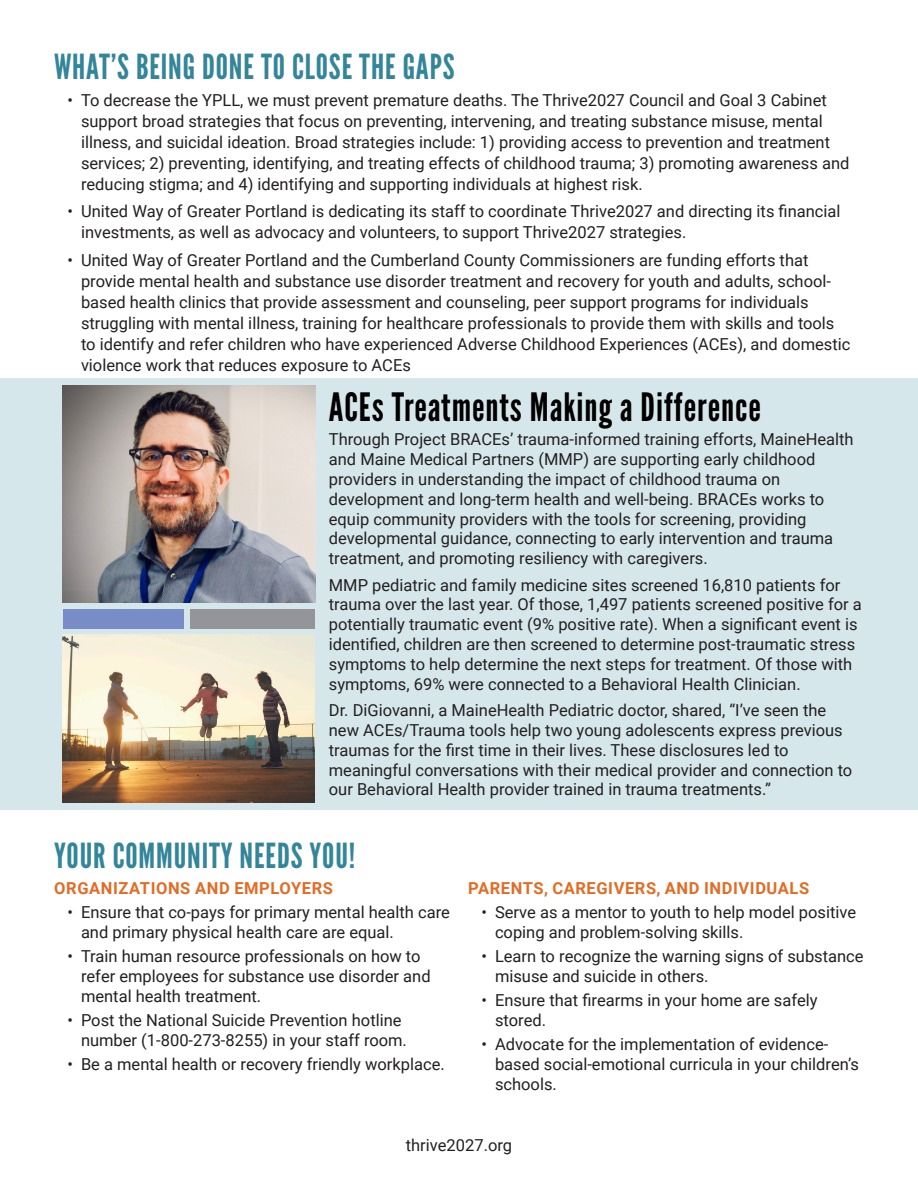
<style>
.page{position:relative;width:918px;height:1188px;background:#fff}
.page>*{position:absolute;margin:0;border:0;box-sizing:border-box;transform-origin:0 0}
.t1{font:39px "League Gothic";letter-spacing:.025em;color:#000}
.t2{font:34.5px "League Gothic";letter-spacing:.025em;color:#33859a}
.t3{font:16.5px/19.8px "Roboto";color:#231f20}
.t4{font:700 16.5px "Roboto";letter-spacing:.035em;color:#e16c25}
</style>
<div class="page">
<div style="left:0;top:378px;width:918px;height:432px;background:#d6e7eb"></div>
<img style="left:63px;top:386px;width:252px;height:216px">
<div style="left:63px;top:609px;width:121px;height:19px;background:#788dc7"></div>
<div style="left:190px;top:609px;width:125px;height:19px;background:#939598"></div>
<img style="left:63px;top:635px;width:252px;height:167px">
<p class="t2" style="left:54px;top:47px;width:402px">WHAT’S BEING DONE TO CLOSE THE GAPS</p>
<p class="t3" style="left:81px;top:89px;width:770px;line-height:21px;text-indent:-14px">• To decrease the YPLL, we must prevent premature deaths. The Thrive2027 Council and Goal 3 Cabinet support broad strategies that focus on preventing, intervening, and treating substance misuse, mental illness, and suicidal ideation. Broad strategies include: 1) providing access to prevention and treatment services; 2) preventing, identifying, and treating effects of childhood trauma; 3) promoting awareness and reducing stigma; and 4) identifying and supporting individuals at highest risk.</p>
<p class="t3" style="left:81px;top:200px;width:761px;line-height:21px;text-indent:-14px">• United Way of Greater Portland is dedicating its staff to coordinate Thrive2027 and directing its financial investments, as well as advocacy and volunteers, to support Thrive2027 strategies.</p>
<p class="t3" style="left:81px;top:249px;width:771px;line-height:21px;text-indent:-14px">• United Way of Greater Portland and the Cumberland County Commissioners are funding efforts that provide mental health and substance use disorder treatment and recovery for youth and adults, school&shy;based health clinics that provide assessment and counseling, peer support programs for individuals struggling with mental illness, training for healthcare professionals to provide them with skills and tools to identify and refer children who have experienced Adverse Childhood Experiences (ACEs), and domestic violence work that reduces exposure to ACEs</p>
<p class="t1" style="left:329px;top:384px;width:434px">ACEs Treatments Making a Difference</p>
<p class="t3" style="left:329px;top:429px;width:526px">Through Project BRACEs’ trauma-informed training efforts, MaineHealth and Maine Medical Partners (MMP) are supporting early childhood providers in understanding the impact of childhood trauma on development and long-term health and well-being. BRACEs works to equip community providers with the tools for screening, providing developmental guidance, connecting to early intervention and trauma treatment, and promoting resiliency with caregivers.</p>
<p class="t3" style="left:329px;top:574px;width:534px">MMP pediatric and family medicine sites screened 16,810 patients for trauma over the last year. Of those, 1,497 patients screened positive for a potentially traumatic event (9% positive rate). When a significant event is identified, children are then screened to determine post-traumatic stress symptoms to help determine the next steps for treatment. Of those with symptoms, 69% were connected to a Behavioral Health Clinician.</p>
<p class="t3" style="left:329px;top:700px;width:525px">Dr. DiGiovanni, a MaineHealth Pediatric doctor, shared, “I’ve seen the new ACEs/Trauma tools help two young adolescents express previous traumas for the first time in their lives. These disclosures led to meaningful conversations with their medical provider and connection to our Behavioral Health provider trained in trauma treatments.”</p>
<p class="t2" style="left:54px;top:835px;width:303px">YOUR COMMUNITY NEEDS YOU!</p>
<p class="t4" style="left:54px;top:877px;width:280px">ORGANIZATIONS AND EMPLOYERS</p>
<p class="t3" style="left:81px;top:902px;width:370px;text-indent:-14px">• Ensure that co-pays for primary mental health care and primary physical health care are equal.</p>
<p class="t3" style="left:81px;top:946px;width:351px;text-indent:-14px">• Train human resource professionals on how to refer employees for substance use disorder and mental health treatment.</p>
<p class="t3" style="left:81px;top:1009px;width:327px;text-indent:-14px">• Post the National Suicide Prevention hotline number (1-800-273-8255) in your staff room.</p>
<p class="t3" style="left:68px;top:1053px;width:379px">• Be a mental health or recovery friendly workplace.</p>
<p class="t4" style="left:468px;top:877px;width:342px">PARENTS, CAREGIVERS, AND INDIVIDUALS</p>
<p class="t3" style="left:495px;top:902px;width:363px;text-indent:-14px">• Serve as a mentor to youth to help model positive coping and problem-solving skills.</p>
<p class="t3" style="left:495px;top:946px;width:370px;text-indent:-14px">• Learn to recognize the warning signs of substance misuse and suicide in others.</p>
<p class="t3" style="left:495px;top:990px;width:324px;text-indent:-14px">• Ensure that firearms in your home are safely stored.</p>
<p class="t3" style="left:495px;top:1034px;width:366px;text-indent:-14px">• Advocate for the implementation of evidence&shy;based social-emotional curricula in your children’s schools.</p>
<p class="t3" style="left:406px;top:1135px;width:108px">thrive2027.org</p>
</div>
